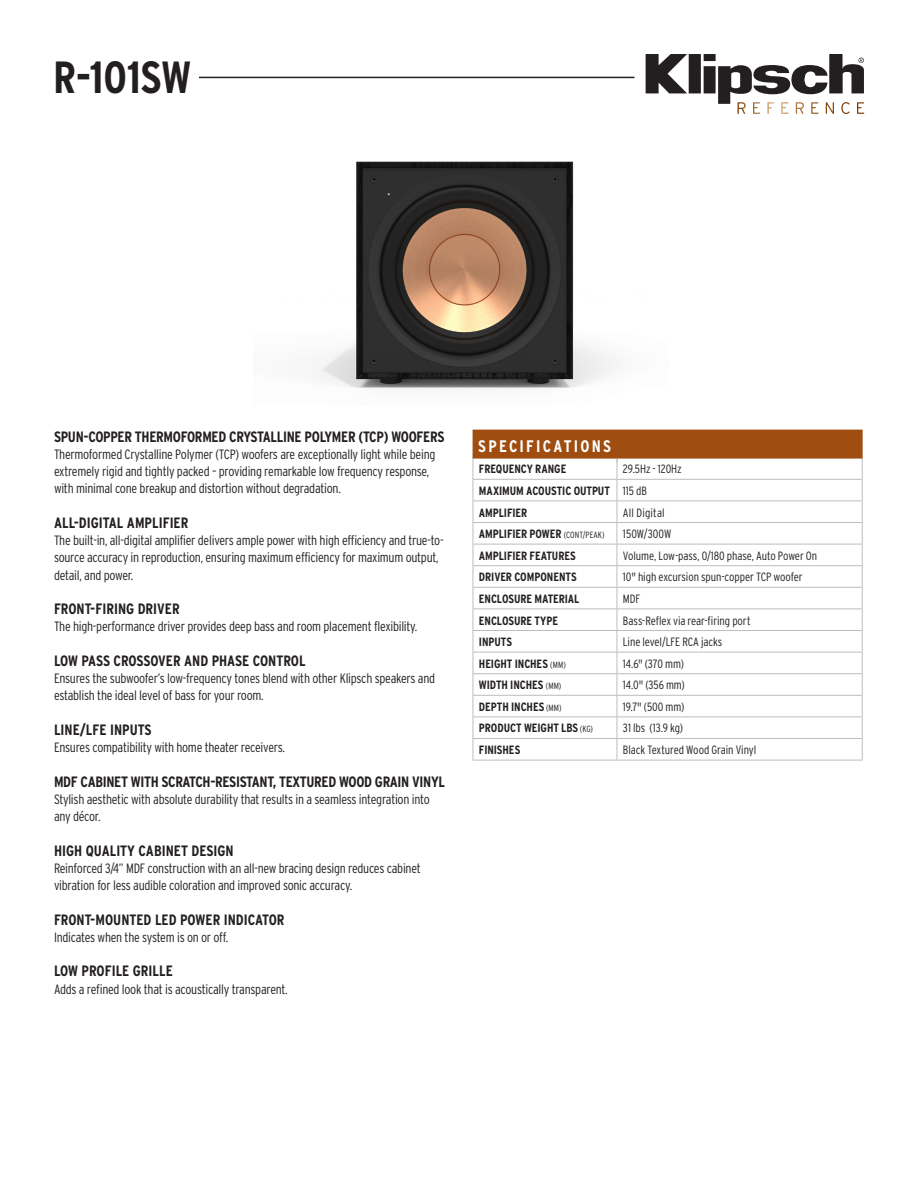
<style>
.page{position:relative;width:918px;height:1188px;background:#fff}
.page>*{position:absolute;margin:0;border:0;box-sizing:border-box;transform-origin:0 0}
.Serie_-_Black_Left{font:700 45px "Interstate Condensed";letter-spacing:-.01em;color:#231f20}
.Spec___Bold{font:700 16.65px "Interstate Condensed";letter-spacing:.135em;color:#fff}
.t1{font:700 15px "Interstate Condensed";letter-spacing:-.01em;color:#231f20}
.t2{font:300 13.5px/17.2px "Interstate Condensed";letter-spacing:-.02em;color:#231f20}
.Right_Column{font:300 12px "Interstate Condensed";letter-spacing:-.005em;color:#231f20}
.Left_Column{font:700 12px "Interstate Condensed";letter-spacing:-.005em;color:#231f20}
.s1{font-weight:300;font-size:9px}
</style>
<div class="page">
<hr style="left:473px;top:760px;width:144px;height:1px;background:#bcbdc0">
<hr style="left:617px;top:760px;width:246px;height:1px;background:#bcbdc0">
<hr style="left:73px;top:77px;width:561px;height:1px;background:#231f20">
<svg style="left:645px;top:54px;width:219px;height:60px"></svg>
<svg style="left:473px;top:430px;width:390px;height:330px"></svg>
<div style="left:53px;top:57px;width:146px;height:42px;background:#fff"></div>
<img style="left:319px;top:161px;width:296px;height:228px">
<p class="Serie_-_Black_Left" style="left:53px;top:52px;width:140px">R-101SW</p>
<p class="t1" style="left:54px;top:428px;width:392px">SPUN-COPPER THERMOFORMED CRYSTALLINE POLYMER (TCP) WOOFERS</p>
<p class="t2" style="left:54px;top:445px;width:383px">Thermoformed Crystalline Polymer (TCP) woofers are exceptionally light while being extremely rigid and tightly packed – providing remarkable low frequency response, with minimal cone breakup and distortion without degradation.</p>
<p class="t1" style="left:54px;top:514px;width:136px">ALL-DIGITAL AMPLIFIER</p>
<p class="t2" style="left:54px;top:532px;width:391px">The built-in, all-digital amplifier delivers ample power with high efficiency and true-to&shy;source accuracy in reproduction, ensuring maximum efficiency for maximum output, detail, and power.</p>
<p class="t1" style="left:54px;top:600px;width:127px">FRONT-FIRING DRIVER</p>
<p class="t2" style="left:54px;top:618px;width:365px">The high-performance driver provides deep bass and room placement flexibility.</p>
<p class="t1" style="left:54px;top:652px;width:253px">LOW PASS CROSSOVER AND PHASE CONTROL</p>
<p class="t2" style="left:54px;top:670px;width:383px">Ensures the subwoofer’s low-frequency tones blend with other Klipsch speakers and establish the ideal level of bass for your room.</p>
<p class="t1" style="left:54px;top:721px;width:99px">LINE/LFE INPUTS</p>
<p class="t2" style="left:54px;top:739px;width:232px">Ensures compatibility with home theater receivers.</p>
<p class="t1" style="left:54px;top:773px;width:393px">MDF CABINET WITH SCRATCH-RESISTANT, TEXTURED WOOD GRAIN VINYL</p>
<p class="t2" style="left:54px;top:790px;width:377px">Stylish aesthetic with absolute durability that results in a seamless integration into any décor.</p>
<p class="t1" style="left:54px;top:842px;width:181px">HIGH QUALITY CABINET DESIGN</p>
<p class="t2" style="left:54px;top:859px;width:368px">Reinforced 3/4” MDF construction with an all-new bracing design reduces cabinet vibration for less audible coloration and improved sonic accuracy.</p>
<p class="t1" style="left:54px;top:911px;width:232px">FRONT-MOUNTED LED POWER INDICATOR</p>
<p class="t2" style="left:54px;top:928px;width:176px">Indicates when the system is on or off.</p>
<p class="t1" style="left:54px;top:963px;width:121px">LOW PROFILE GRILLE</p>
<p class="t2" style="left:54px;top:980px;width:235px">Adds a refined look that is acoustically transparent.</p>
<p class="Spec___Bold" style="left:478px;top:436px;width:134px">SPECIFICATIONS</p>
<p class="Left_Column" style="left:479px;top:462px;width:89px">FREQUENCY RANGE</p>
<p class="Right_Column" style="left:623px;top:462px;width:60px">29.5Hz - 120Hz</p>
<p class="Left_Column" style="left:479px;top:484px;width:132px">MAXIMUM ACOUSTIC OUTPUT</p>
<p class="Right_Column" style="left:623px;top:484px;width:26px">115 dB</p>
<p class="Left_Column" style="left:479px;top:506px;width:50px">AMPLIFIER</p>
<p class="Right_Column" style="left:623px;top:506px;width:43px">All Digital</p>
<p class="Left_Column" style="left:479px;top:527px;width:127px">AMPLIFIER POWER <span class="s1">(CONT/PEAK)</span></p>
<p class="Right_Column" style="left:623px;top:527px;width:50px">150W/300W</p>
<p class="Left_Column" style="left:479px;top:549px;width:98px">AMPLIFIER FEATURES</p>
<p class="Right_Column" style="left:623px;top:549px;width:196px">Volume, Low-pass, 0/180 phase, Auto Power On</p>
<p class="Left_Column" style="left:479px;top:570px;width:99px">DRIVER COMPONENTS</p>
<p class="Right_Column" style="left:623px;top:570px;width:181px">10" high excursion spun-copper TCP woofer</p>
<p class="Left_Column" style="left:479px;top:592px;width:102px">ENCLOSURE MATERIAL</p>
<p class="Right_Column" style="left:623px;top:592px;width:19px">MDF</p>
<p class="Left_Column" style="left:479px;top:614px;width:81px">ENCLOSURE TYPE</p>
<p class="Right_Column" style="left:623px;top:614px;width:129px">Bass-Reflex via rear-firing port</p>
<p class="Left_Column" style="left:479px;top:635px;width:35px">INPUTS</p>
<p class="Right_Column" style="left:623px;top:635px;width:101px">Line level/LFE RCA jacks</p>
<p class="Left_Column" style="left:479px;top:657px;width:88px">HEIGHT INCHES <span class="s1">(MM)</span></p>
<p class="Right_Column" style="left:623px;top:657px;width:63px">14.6" (370 mm)</p>
<p class="Left_Column" style="left:479px;top:678px;width:84px">WIDTH INCHES <span class="s1">(MM)</span></p>
<p class="Right_Column" style="left:623px;top:678px;width:63px">14.0" (356 mm)</p>
<p class="Left_Column" style="left:479px;top:700px;width:84px">DEPTH INCHES <span class="s1">(MM)</span></p>
<p class="Right_Column" style="left:623px;top:700px;width:63px">19.7" (500 mm)</p>
<p class="Left_Column" style="left:479px;top:722px;width:115px">PRODUCT WEIGHT LBS <span class="s1">(KG)</span></p>
<p class="Right_Column" style="left:623px;top:722px;width:62px">31 lbs (13.9 kg)</p>
<p class="Left_Column" style="left:479px;top:743px;width:43px">FINISHES</p>
<p class="Right_Column" style="left:623px;top:743px;width:135px">Black Textured Wood Grain Vinyl</p>
</div>
